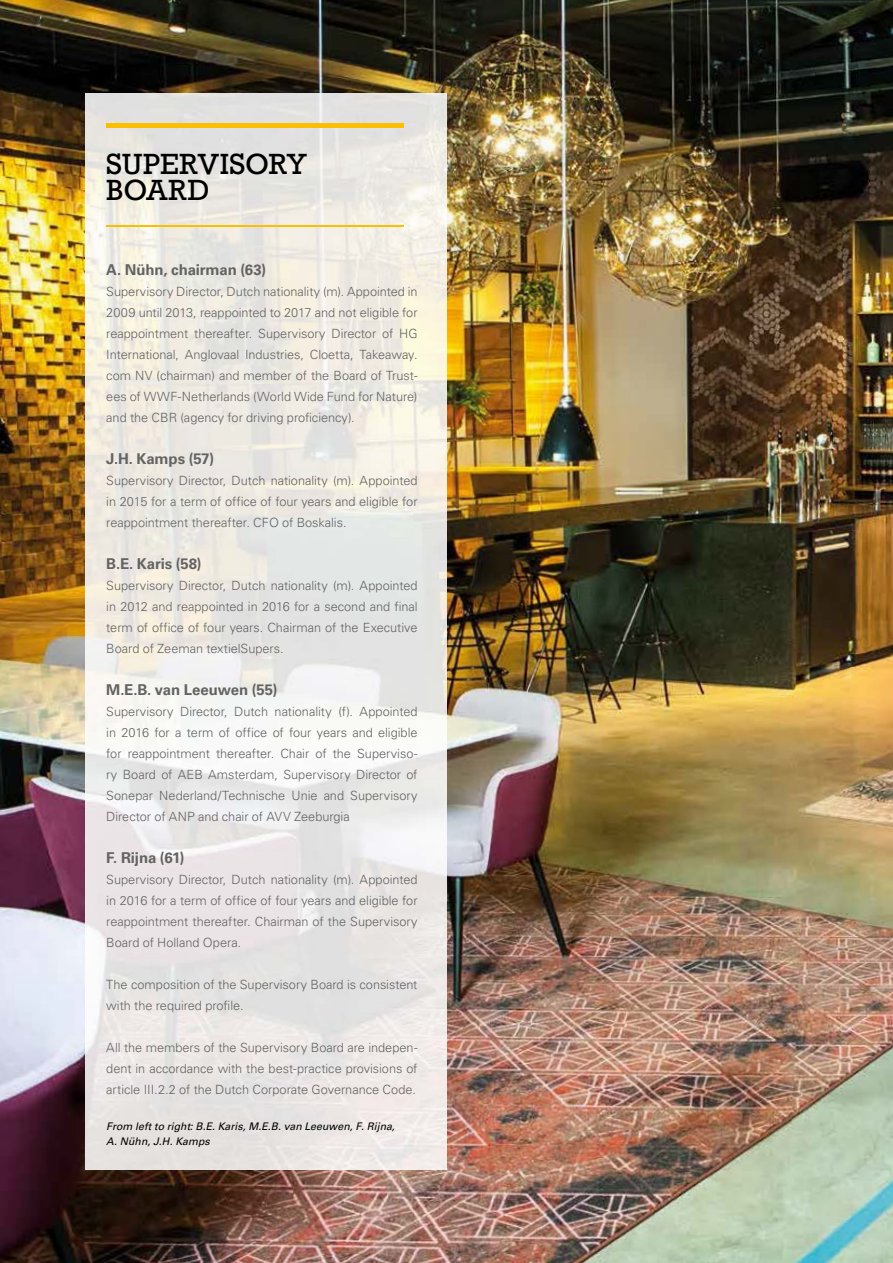
<style>
.page{position:relative;width:893px;height:1263px;background:#fff}
.page>*{position:absolute;margin:0;border:0;box-sizing:border-box;transform-origin:0 0}
.t1{font:30px/26.2px "Rockwell Std";letter-spacing:.005em;color:#000}
.t2{font:700 15px "Univers LT Std";letter-spacing:-.01em;color:#646363}
.t3{font:300 12.75px/21px "Univers LT Std";letter-spacing:-.005em;color:#646363;text-align:justify}
.t4{font:italic 10.5px/15px "Univers LT Std";letter-spacing:.005em;color:#000}
</style>
<div class="page">
<img style="left:0;top:0;width:893px;height:1263px">
<img style="left:85px;top:94px;width:361px;height:1076px">
<div style="left:106px;top:123px;width:298px;height:5px;background:#fcbf00"></div>
<hr style="left:106px;top:225px;width:298px;height:2px;background:#fcbf00">
<h1 class="t1" style="left:106px;top:150px;width:202px">SUPERVISORY<br>BOARD</h1>
<p class="t2" style="left:106px;top:261px;width:161px">A. Nühn, chairman (63)</p>
<p class="t3" style="left:106px;top:281px;width:313px">Supervisory Director, Dutch nationality (m). Appointed in 2009 until 2013, reappointed to 2017 and not eligible for reappointment thereafter. Supervisory Director of HG International, Anglovaal Industries, Cloetta, Takeaway. com NV (chairman) and member of the Board of Trust&shy;ees of WWF-Netherlands (World Wide Fund for Nature) and the CBR (agency for driving proficiency).</p>
<p class="t2" style="left:106px;top:450px;width:109px">J.H. Kamps (57)</p>
<p class="t3" style="left:106px;top:470px;width:313px">Supervisory Director, Dutch nationality (m). Appointed in 2015 for a term of office of four years and eligible for reappointment thereafter. CFO of Boskalis.</p>
<p class="t2" style="left:106px;top:555px;width:97px">B.E. Karis (58)</p>
<p class="t3" style="left:106px;top:575px;width:313px">Supervisory Director, Dutch nationality (m). Appointed in 2012 and reappointed in 2016 for a second and final term of office of four years. Chairman of the Executive Board of Zeeman textielSupers.</p>
<p class="t2" style="left:106px;top:681px;width:173px">M.E.B. van Leeuwen (55)</p>
<p class="t3" style="left:106px;top:701px;width:313px">Supervisory Director, Dutch nationality (f). Appointed in 2016 for a term of office of four years and eligible for reappointment thereafter. Chair of the Superviso&shy;ry Board of AEB Amsterdam, Supervisory Director of Sonepar Nederland/Technische Unie and Supervisory Director of ANP and chair of AVV Zeeburgia</p>
<p class="t2" style="left:106px;top:849px;width:80px">F. Rijna (61)</p>
<p class="t3" style="left:106px;top:869px;width:313px">Supervisory Director, Dutch nationality (m). Appointed in 2016 for a term of office of four years and eligible for reappointment thereafter. Chairman of the Supervisory Board of Holland Opera.</p>
<p class="t3" style="left:106px;top:974px;width:313px">The composition of the Supervisory Board is consistent with the required profile.</p>
<p class="t3" style="left:106px;top:1037px;width:313px">All the members of the Supervisory Board are indepen&shy;dent in accordance with the best-practice provisions of article III.2.2 of the Dutch Corporate Governance Code.</p>
<p class="t4" style="left:106px;top:1119px;width:290px">From left to right: B.E. Karis, M.E.B. van Leeuwen, F. Rijna,<br>A. Nühn, J.H. Kamps</p>
</div>
